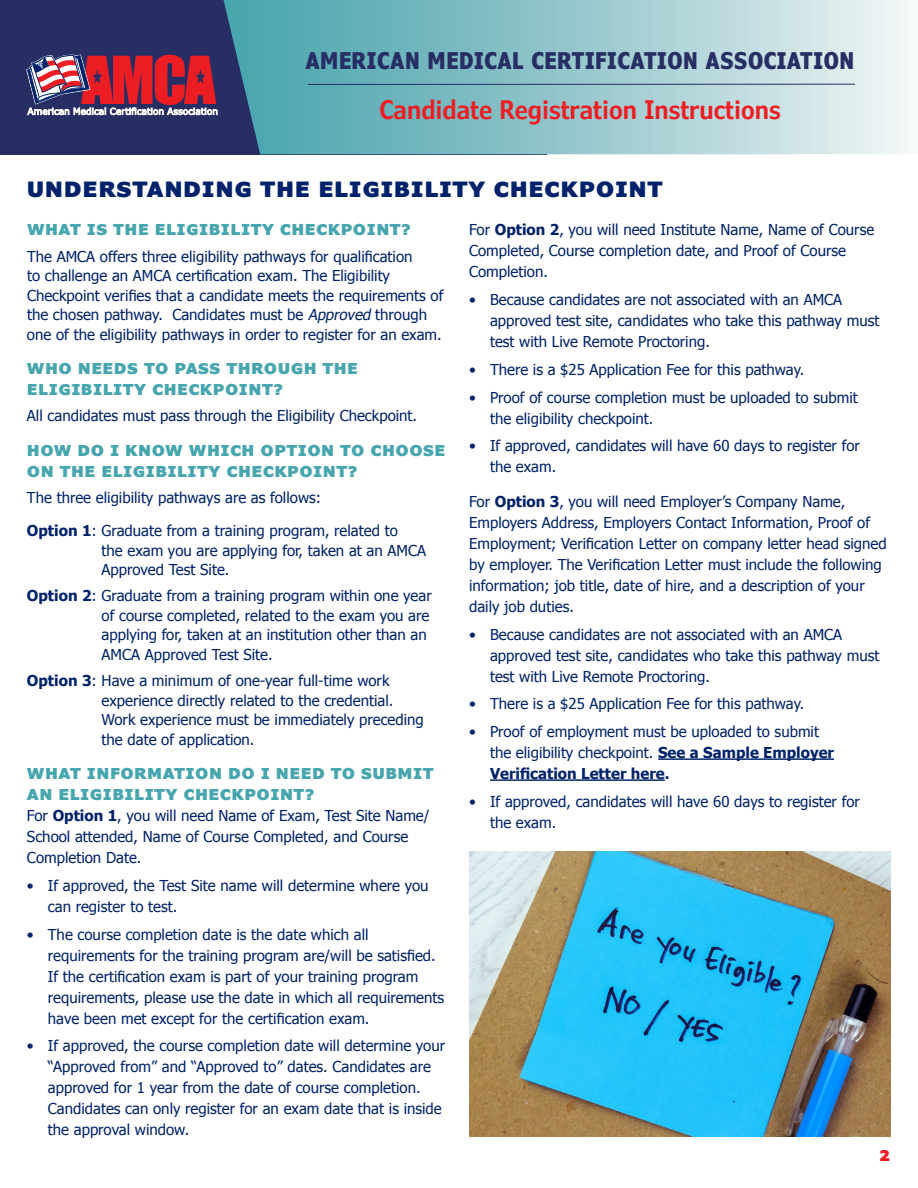
<style>
.page{position:relative;width:918px;height:1188px;background:#fff}
.page>*{position:absolute;margin:0;border:0;box-sizing:border-box;transform-origin:0 0}
.t1{font:600 condensed 25.5px "Verdana Pro";color:#ed1d24}
.t2{font:700 condensed 22.95px "Verdana Pro";letter-spacing:.03em;color:#262e63}
.t3{font:900 21px "Verdana Pro";letter-spacing:.03em;color:#00226a}
.t4{font:15px/21px "Tahoma";color:#00226a}
.t5{font:900 15px/21px "Verdana Pro";letter-spacing:.03em;color:#47a5ae}
.t6{font:900 15px "Verdana Pro";color:#ed1d24}
.s1{font-style:italic}
.s2{font-weight:700}
</style>
<div class="page">
<div style="left:0;top:0;width:547px;height:154px;background:#262e63"></div>
<svg style="left:26px;top:55px;width:191px;height:60px"></svg>
<svg style="left:224px;top:0;width:686px;height:154px;background:#95c5cc"></svg>
<hr style="left:308px;top:84px;width:547px;height:1px;background:#262e63">
<hr style="left:658px;top:758px;width:176px;height:2px;background:#00226a">
<hr style="left:490px;top:779px;width:175px;height:2px;background:#00226a">
<img style="left:470px;top:851px;width:421px;height:285px">
<h2 class="t2" style="left:306px;top:45px;width:550px">AMERICAN MEDICAL CERTIFICATION ASSOCIATION</h2>
<h1 class="t1" style="left:380px;top:93px;width:403px">Candidate Registration Instructions</h1>
<h3 class="t3" style="left:27px;top:176px;width:637px">UNDERSTANDING THE ELIGIBILITY CHECKPOINT</h3>
<p class="t5" style="left:27px;top:219px;width:385px">WHAT IS THE ELIGIBILITY CHECKPOINT?</p>
<p class="t4" style="left:27px;top:246px;width:418px;line-height:19.5px">The AMCA offers three eligibility pathways for qualification<br>to challenge an AMCA certification exam. The Eligibility Checkpoint verifies that a candidate meets the requirements of the chosen pathway. Candidates must be <span class="s1">Approved</span> through one of the eligibility pathways in order to register for an exam.</p>
<p class="t5" style="left:27px;top:358px;width:333px">WHO NEEDS TO PASS THROUGH THE<br>ELIGIBILITY CHECKPOINT?</p>
<p class="t4" style="left:27px;top:405px;width:392px">All candidates must pass through the Eligibility Checkpoint.</p>
<p class="t5" style="left:27px;top:440px;width:420px">HOW DO I KNOW WHICH OPTION TO CHOOSE<br>ON THE ELIGIBILITY CHECKPOINT?</p>
<p class="t4" style="left:27px;top:486px;width:296px">The three eligibility pathways are as follows:</p>
<p class="t4" style="left:102px;top:520px;width:326px;line-height:19.5px;text-indent:-75px"><span class="s2">Option 1</span>: Graduate from a training program, related to<br>the exam you are applying for, taken at an AMCA<br>Approved Test Site.</p>
<p class="t4" style="left:102px;top:585px;width:332px;line-height:19.5px;text-indent:-75px"><span class="s2">Option 2</span>: Graduate from a training program within one year of course completed, related to the exam you are applying for, taken at an institution other than an AMCA Approved Test Site.</p>
<p class="t4" style="left:102px;top:670px;width:324px;line-height:19.5px;text-indent:-75px"><span class="s2">Option 3</span>: Have a minimum of one-year full-time work experience directly related to the credential.<br>Work experience must be immediately preceding the date of application.</p>
<p class="t5" style="left:27px;top:763px;width:408px">WHAT INFORMATION DO I NEED TO SUBMIT<br>AN ELIGIBILITY CHECKPOINT?</p>
<p class="t4" style="left:27px;top:804px;width:404px">For <span class="s2">Option 1</span>, you will need Name of Exam, Test Site Name/<br>School attended, Name of Course Completed, and Course<br>Completion Date.</p>
<p class="t4" style="left:48px;top:874px;width:382px;text-indent:-21px">• If approved, the Test Site name will determine where you can register to test.</p>
<p class="t4" style="left:48px;top:923px;width:398px;text-indent:-21px">• The course completion date is the date which all requirements for the training program are/will be satisfied.<br>If the certification exam is part of your training program requirements, please use the date in which all requirements have been met except for the certification exam.</p>
<p class="t4" style="left:48px;top:1035px;width:399px;text-indent:-21px">• If approved, the course completion date will determine your “Approved from” and “Approved to” dates. Candidates are approved for 1 year from the date of course completion.<br>Candidates can only register for an exam date that is inside the approval window.</p>
<p class="t4" style="left:469px;top:219px;width:407px">For <span class="s2">Option 2</span>, you will need Institute Name, Name of Course<br>Completed, Course completion date, and Proof of Course<br>Completion.</p>
<p class="t4" style="left:490px;top:288px;width:391px;text-indent:-21px">• Because candidates are not associated with an AMCA approved test site, candidates who take this pathway must test with Live Remote Proctoring.</p>
<p class="t4" style="left:469px;top:358px;width:337px">• There is a $25 Application Fee for this pathway.</p>
<p class="t4" style="left:490px;top:386px;width:369px;text-indent:-21px">• Proof of course completion must be uploaded to submit the eligibility checkpoint.</p>
<p class="t4" style="left:490px;top:435px;width:371px;text-indent:-21px">• If approved, candidates will have 60 days to register for the exam.</p>
<p class="t4" style="left:469px;top:490px;width:419px">For <span class="s2">Option 3</span>, you will need Employer’s Company Name, Employers Address, Employers Contact Information, Proof of Employment; Verification Letter on company letter head signed by employer. The Verification Letter must include the following information; job title, date of hire, and a description of your daily job duties.</p>
<p class="t4" style="left:490px;top:623px;width:391px;text-indent:-21px">• Because candidates are not associated with an AMCA approved test site, candidates who take this pathway must test with Live Remote Proctoring.</p>
<p class="t4" style="left:469px;top:693px;width:337px">• There is a $25 Application Fee for this pathway.</p>
<p class="t4" style="left:490px;top:720px;width:346px;text-indent:-21px">• Proof of employment must be uploaded to submit the eligibility checkpoint. <span class="s2">See a Sample Employer<br>Verification Letter here.</span></p>
<p class="t4" style="left:490px;top:790px;width:371px;text-indent:-21px">• If approved, candidates will have 60 days to register for the exam.</p>
<p class="t6" style="left:880px;top:1145px;width:13px">2</p>
</div>
